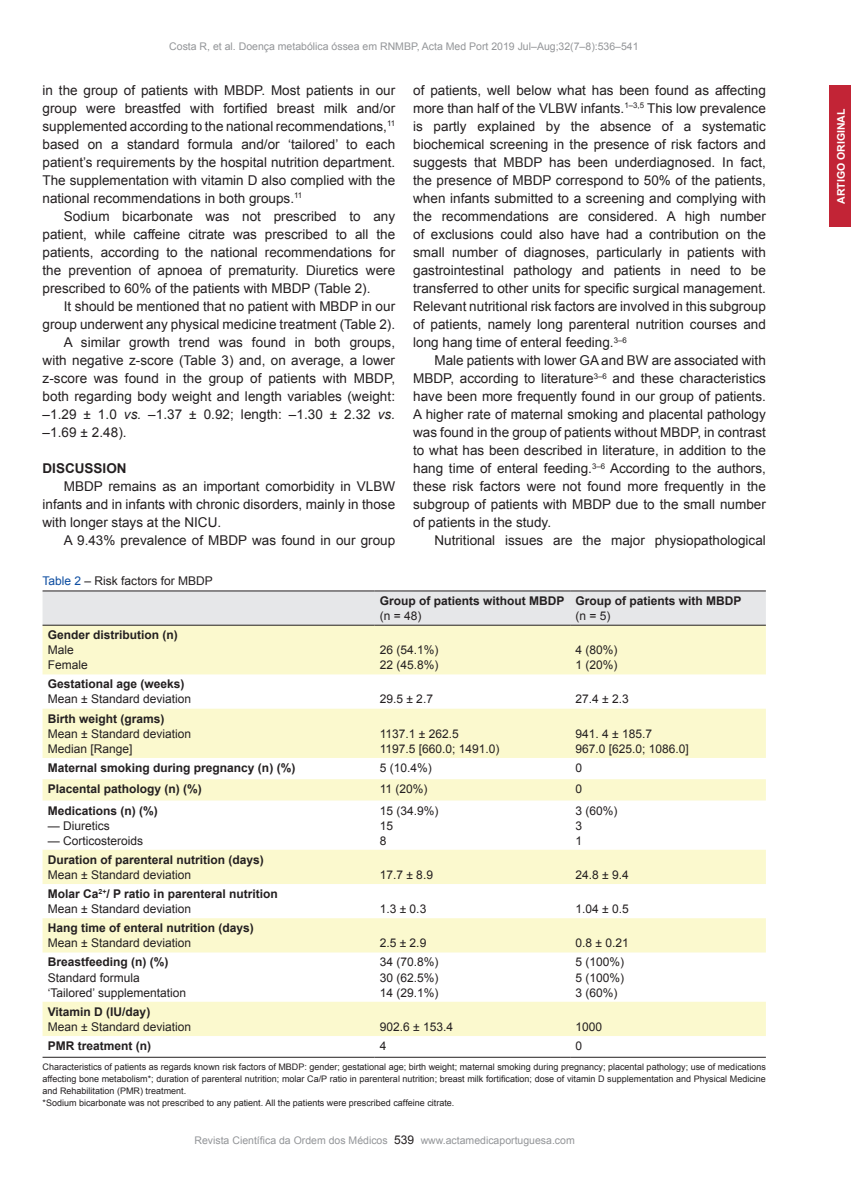
<style>
.page{position:relative;width:851px;height:1191px;background:#fff}
.page>*{position:absolute;margin:0;border:0;box-sizing:border-box;transform-origin:0 0}
.t1{font:13.5px/18px "Arial";color:#231f20;text-align:justify}
.t2{font:700 13.5px "Arial";color:#231f20}
.t3{font:12px/15px "Arial";color:#231f20}
.t4{font:700 12px/15px "Arial";color:#231f20}
.t5{font:10.5px "Arial";color:#939598}
.t6{font:700 10.5px "Arial";color:#fff}
.t7{font:9px/12px "Arial";color:#231f20}
.s1{font-style:italic}
.s2{color:#0d4da1}
.s3{font-weight:400}
.s4{font-size:12px;color:#231f20}
</style>
<div class="page">
<div style="left:829px;top:85px;width:21px;height:142px;background:#c22436"></div>
<div style="left:43px;top:591px;width:722px;height:34px;background:#e6e7e9"></div>
<svg style="left:43px;top:626px;width:722px;height:410px;fill:#fbf9ce"></svg>
<hr style="left:43px;top:590px;width:331px;height:1px;background:#231f20">
<hr style="left:374px;top:590px;width:196px;height:1px;background:#231f20">
<hr style="left:570px;top:590px;width:195px;height:1px;background:#231f20">
<hr style="left:43px;top:625px;width:331px;height:1px;background:#231f20">
<hr style="left:374px;top:625px;width:196px;height:1px;background:#231f20">
<hr style="left:570px;top:625px;width:195px;height:1px;background:#231f20">
<hr style="left:43px;top:1057px;width:331px;height:1px;background:#231f20">
<hr style="left:374px;top:1057px;width:196px;height:1px;background:#231f20">
<hr style="left:570px;top:1057px;width:195px;height:1px;background:#231f20">
<p class="t5" style="left:169px;top:39px;width:471px">Costa R, et al. Doença metabólica óssea em RNMBP, Acta Med Port 2019 Jul–Aug;32(7–8):536–541</p>
<p class="t1" style="left:43px;top:81px;width:354px">in the group of patients with MBDP. Most patients in our group were breastfed with fortified breast milk and/or supplemented according to the national recommendations,<sup>11 </sup>based on a standard formula and/or ‘tailored’ to each patient’s requirements by the hospital nutrition department.<br>The supplementation with vitamin D also complied with the national recommendations in both groups.<sup>11</sup></p>
<p class="t1" style="left:43px;top:207px;width:354px;text-indent:21px">Sodium bicarbonate was not prescribed to any patient, while caffeine citrate was prescribed to all the patients, according to the national recommendations for the prevention of apnoea of prematurity. Diuretics were prescribed to 60% of the patients with MBDP (Table 2).</p>
<p class="t1" style="left:64px;top:297px;width:333px">It should be mentioned that no patient with MBDP in our</p>
<p class="t1" style="left:43px;top:315px;width:354px">group underwent any physical medicine treatment (Table 2).</p>
<p class="t1" style="left:64px;top:333px;width:333px">A similar growth trend was found in both groups,</p>
<p class="t1" style="left:43px;top:351px;width:354px">with negative z-score (Table 3) and, on average, a lower</p>
<p class="t1" style="left:43px;top:369px;width:354px">z-score was found in the group of patients with MBDP,</p>
<p class="t1" style="left:43px;top:387px;width:354px">both regarding body weight and length variables (weight:</p>
<p class="t1" style="left:43px;top:405px;width:354px">–1.29 ± 1.0 <span class="s1">vs.</span> –1.37 ± 0.92; length: –1.30 ± 2.32 <span class="s1">vs.</span></p>
<p class="t1" style="left:43px;top:423px;width:86px">–1.69 ± 2.48).</p>
<p class="t2" style="left:43px;top:459px;width:86px">DISCUSSION</p>
<p class="t1" style="left:43px;top:477px;width:354px;text-indent:21px">MBDP remains as an important comorbidity in VLBW infants and in infants with chronic disorders, mainly in those with longer stays at the NICU.</p>
<p class="t1" style="left:64px;top:531px;width:333px">A 9.43% prevalence of MBDP was found in our group</p>
<p class="t1" style="left:413px;top:81px;width:354px">of patients, well below what has been found as affecting more than half of the VLBW infants.<sup>1–3,5</sup> This low prevalence is partly explained by the absence of a systematic biochemical screening in the presence of risk factors and suggests that MBDP has been underdiagnosed. In fact, the presence of MBDP correspond to 50% of the patients, when infants submitted to a screening and complying with the recommendations are considered. A high number of exclusions could also have had a contribution on the small number of diagnoses, particularly in patients with gastrointestinal pathology and patients in need to be transferred to other units for specific surgical management.<br>Relevant nutritional risk factors are involved in this subgroup of patients, namely long parenteral nutrition courses and long hang time of enteral feeding.<sup>3–6</sup></p>
<p class="t1" style="left:413px;top:351px;width:354px;text-indent:21px">Male patients with lower GA and BW are associated with MBDP, according to literature<sup>3–6</sup> and these characteristics have been more frequently found in our group of patients.<br>A higher rate of maternal smoking and placental pathology was found in the group of patients without MBDP, in contrast to what has been described in literature, in addition to the hang time of enteral feeding.<sup>3–6</sup> According to the authors, these risk factors were not found more frequently in the subgroup of patients with MBDP due to the small number of patients in the study.</p>
<p class="t1" style="left:434px;top:531px;width:333px">Nutritional issues are the major physiopathological</p>
<p class="t3" style="left:43px;top:573px;width:172px"><span class="s2">Table 2</span> – Risk factors for MBDP</p>
<p class="t4" style="left:379px;top:593px;width:186px">Group of patients without MBDP</p>
<p class="t3" style="left:379px;top:608px;width:43px">(n = 48)</p>
<p class="t4" style="left:575px;top:593px;width:168px">Group of patients with MBDP</p>
<p class="t3" style="left:575px;top:608px;width:37px">(n = 5)</p>
<p class="t4" style="left:48px;top:627px;width:132px">Gender distribution (n)</p>
<p class="t3" style="left:48px;top:642px;width:42px">Male<br>Female</p>
<p class="t3" style="left:379px;top:642px;width:60px">26 (54.1%)<br>22 (45.8%)</p>
<p class="t3" style="left:575px;top:642px;width:44px">4 (80%)<br>1 (20%)</p>
<p class="t4" style="left:48px;top:677px;width:138px">Gestational age (weeks)</p>
<p class="t3" style="left:48px;top:691px;width:145px">Mean ± Standard deviation</p>
<p class="t3" style="left:379px;top:691px;width:55px">29.5 ± 2.7</p>
<p class="t3" style="left:575px;top:691px;width:55px">27.4 ± 2.3</p>
<p class="t4" style="left:48px;top:711px;width:118px">Birth weight (grams)</p>
<p class="t3" style="left:48px;top:726px;width:145px">Mean ± Standard deviation<br>Median [Range]</p>
<p class="t3" style="left:379px;top:726px;width:121px">1137.1 ± 262.5<br>1197.5 [660.0; 1491.0)</p>
<p class="t3" style="left:575px;top:726px;width:115px">941. 4 ± 185.7<br>967.0 [625.0; 1086.0]</p>
<p class="t4" style="left:48px;top:760px;width:249px">Maternal smoking during pregnancy (n) (%)</p>
<p class="t3" style="left:379px;top:760px;width:54px">5 (10.4%)</p>
<p class="t3" style="left:575px;top:760px;width:8px">0</p>
<p class="t4" style="left:48px;top:781px;width:156px">Placental pathology (n) (%)</p>
<p class="t3" style="left:379px;top:781px;width:49px">11 (20%)</p>
<p class="t3" style="left:575px;top:781px;width:8px">0</p>
<p class="t4" style="left:48px;top:803px;width:112px">Medications (n) (%)</p>
<p class="t3" style="left:48px;top:817px;width:64px">— Diuretics</p>
<p class="t3" style="left:48px;top:832px;width:97px">— Corticosteroids</p>
<p class="t3" style="left:379px;top:802px;width:60px">15 (34.9%)<br>15<br>8</p>
<p class="t3" style="left:575px;top:802px;width:44px">3 (60%)<br>3<br>1</p>
<p class="t4" style="left:48px;top:852px;width:218px">Duration of parenteral nutrition (days)</p>
<p class="t3" style="left:48px;top:867px;width:145px">Mean ± Standard deviation</p>
<p class="t3" style="left:379px;top:867px;width:55px">17.7 ± 8.9</p>
<p class="t3" style="left:575px;top:867px;width:55px">24.8 ± 9.4</p>
<p class="t4" style="left:48px;top:886px;width:231px">Molar Ca<sup>2+</sup>/ P ratio in parenteral nutrition<br><span class="s3">Mean ± Standard deviation</span></p>
<p class="t3" style="left:379px;top:901px;width:48px">1.3 ± 0.3</p>
<p class="t3" style="left:575px;top:901px;width:55px">1.04 ± 0.5</p>
<p class="t4" style="left:48px;top:920px;width:208px">Hang time of enteral nutrition (days)</p>
<p class="t3" style="left:48px;top:935px;width:145px">Mean ± Standard deviation</p>
<p class="t3" style="left:379px;top:935px;width:48px">2.5 ± 2.9</p>
<p class="t3" style="left:575px;top:935px;width:55px">0.8 ± 0.21</p>
<p class="t4" style="left:48px;top:955px;width:122px">Breastfeeding (n) (%)</p>
<p class="t3" style="left:48px;top:969px;width:140px">Standard formula ‘Tailored’ supplementation</p>
<p class="t3" style="left:379px;top:954px;width:60px;text-align:justify">34 (70.8%)<br>30 (62.5%)<br>14 (29.1%)</p>
<p class="t3" style="left:575px;top:954px;width:50px;text-align:justify">5 (100%)<br>5 (100%)<br>3 (60%)</p>
<p class="t4" style="left:48px;top:1004px;width:104px">Vitamin D (IU/day)</p>
<p class="t3" style="left:48px;top:1019px;width:145px">Mean ± Standard deviation</p>
<p class="t3" style="left:379px;top:1019px;width:75px">902.6 ± 153.4</p>
<p class="t3" style="left:575px;top:1019px;width:28px">1000</p>
<p class="t4" style="left:48px;top:1038px;width:105px">PMR treatment (n)</p>
<p class="t3" style="left:379px;top:1038px;width:8px">4</p>
<p class="t3" style="left:575px;top:1038px;width:8px">0</p>
<p class="t7" style="left:43px;top:1060px;width:724px">Characteristics of patients as regards known risk factors of MBDP: gender; gestational age; birth weight; maternal smoking during pregnancy; placental pathology; use of medications affecting bone metabolism*; duration of parenteral nutrition; molar Ca/P ratio in parenteral nutrition; breast milk fortification; dose of vitamin D supplementation and Physical Medicine and Rehabilitation (PMR) treatment.<br>*Sodium bicarbonate was not prescribed to any patient. All the patients were prescribed caffeine citrate.</p>
<p class="t5" style="left:194px;top:1133px;width:382px">Revista Científica da Ordem dos Médicos <span class="s4">539</span> www.actamedicaportuguesa.com</p>
<p class="t6" style="left:833px;top:204px;width:97px;rotate:-90deg">ARTIGO ORIGINAL</p>
</div>
